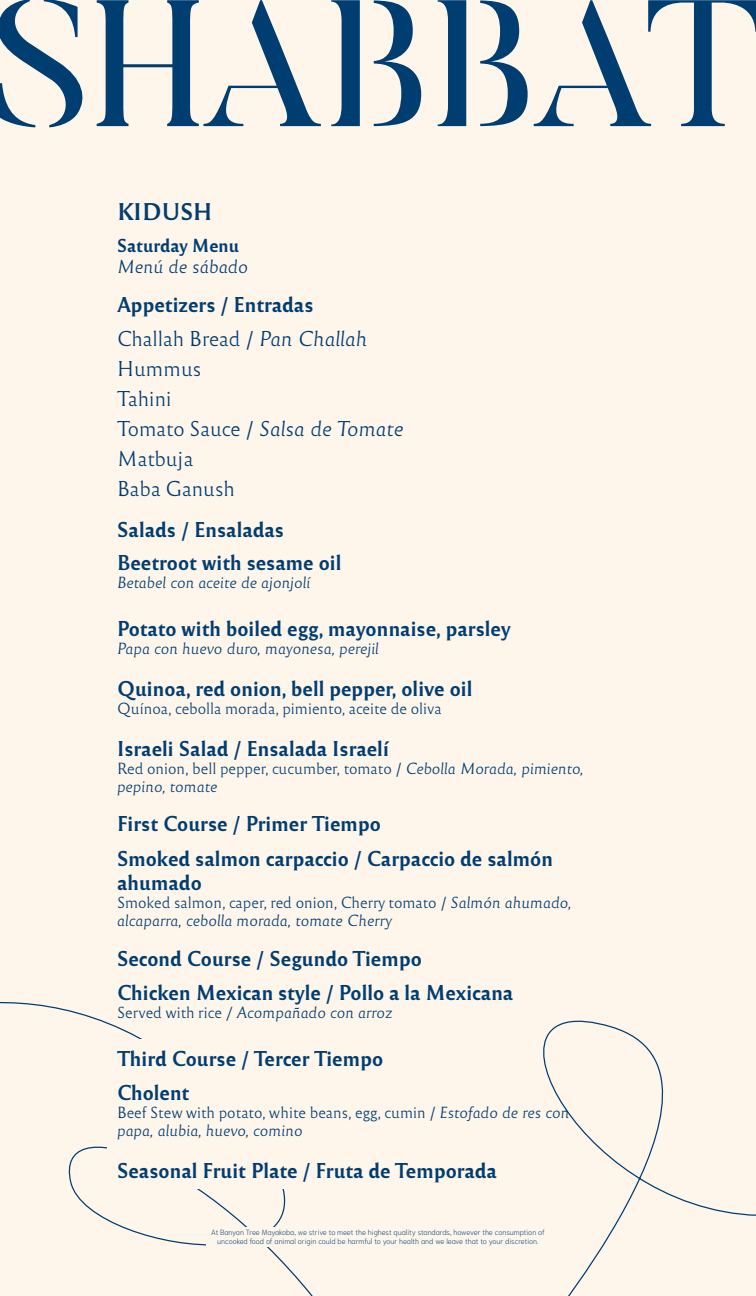
<style>
.page{position:relative;width:756px;height:1296px;background:#fff}
.page>*{position:absolute;margin:0;border:0;box-sizing:border-box;transform-origin:0 0}
.t1{font:178.75px "Butler Stencil";color:#003d71}
.t2{font:22.5px "Reforma 1969 Negra";letter-spacing:-.01em;color:#003d71}
.t3{font:20px/24px "Reforma 1969 Negra";color:#003d71}
.t4{font:20px/30px "Reforma 1969 Blanca";color:#003d71}
.t5{font:20px "Reforma 1969 Blanca Italica";color:#003d71}
.t6{font:17.5px "Reforma 1969 Negra";color:#003d71}
.t7{font:17.5px "Reforma 1969 Blanca Italica";letter-spacing:-.005em;color:#003d71}
.t8{font:15px "Reforma 1969 Blanca";color:#003d71}
.t9{font:15px "Reforma 1969 Blanca Italica";color:#003d71}
.t10{font:200 7.5px/9px "Niramit";letter-spacing:-.005em;color:#003d71;text-align:center}
.s1{font-family:"Reforma 1969 Blanca Italica"}
.s2{font-family:"Reforma 1969 Blanca"}
</style>
<div class="page">
<div style="left:0;top:0;width:755px;height:1295px;background:#fef5eb"></div>
<svg style="left:0;top:1002px;width:312px;height:293px"></svg>
<div style="left:107px;top:1039px;width:202px;height:150px;background:#fef5eb"></div>
<svg style="left:543px;top:1020px;width:212px;height:275px"></svg>
<div style="left:206px;top:1227px;width:100px;height:19px;background:#fef5eb"></div>
<h1 class="t1" style="left:-8px;top:-49px;width:770px">SHABBAT</h1>
<p class="t2" style="left:117px;top:199px;width:96px">KIDUSH</p>
<p class="t6" style="left:117px;top:236px;width:124px">Saturday Menu</p>
<p class="t7" style="left:117px;top:257px;width:133px">Menú de sábado</p>
<p class="t3" style="left:117px;top:293px;width:198px">Appetizers / Entradas</p>
<p class="t4" style="left:117px;top:324px;width:251px">Challah Bread / <span class="s1">Pan Challah<br></span>Hummus<br>Tahini</p>
<p class="t5" style="left:117px;top:417px;width:288px"><span class="s2">Tomato Sauce /</span> Salsa de Tomate</p>
<p class="t4" style="left:117px;top:444px;width:119px">Matbuja<br>Baba Ganush</p>
<p class="t3" style="left:117px;top:517px;width:168px">Salads / Ensaladas</p>
<p class="t3" style="left:117px;top:551px;width:226px">Beetroot with sesame oil</p>
<p class="t9" style="left:117px;top:574px;width:195px">Betabel con aceite de ajonjolí</p>
<p class="t3" style="left:117px;top:617px;width:395px">Potato with boiled egg, mayonnaise, parsley</p>
<p class="t9" style="left:117px;top:640px;width:263px">Papa con huevo duro, mayonesa, perejil</p>
<p class="t3" style="left:117px;top:677px;width:357px">Quinoa, red onion, bell pepper, olive oil</p>
<p class="t8" style="left:117px;top:700px;width:326px">Quínoa, cebolla morada, pimiento, aceite de oliva</p>
<p class="t3" style="left:117px;top:737px;width:273px">Israeli Salad / Ensalada Israelí</p>
<p class="t8" style="left:117px;top:760px;width:468px">Red onion, bell pepper, cucumber, tomato / <span class="s1">Cebolla Morada, pimiento,</span></p>
<p class="t9" style="left:117px;top:778px;width:102px">pepino, tomate</p>
<p class="t3" style="left:117px;top:812px;width:265px">First Course / Primer Tiempo</p>
<p class="t3" style="left:117px;top:846px;width:437px">Smoked salmon carpaccio / Carpaccio de salmón ahumado</p>
<p class="t8" style="left:117px;top:893px;width:456px">Smoked salmon, caper, red onion, Cherry tomato / <span class="s1">Salmón ahumado,</span></p>
<p class="t9" style="left:117px;top:911px;width:277px">alcaparra, cebolla morada, tomate Cherry</p>
<p class="t3" style="left:117px;top:947px;width:306px">Second Course / Segundo Tiempo</p>
<p class="t3" style="left:117px;top:980px;width:398px">Chicken Mexican style / Pollo a la Mexicana</p>
<p class="t9" style="left:117px;top:1004px;width:277px"><span class="s2">Served with rice</span> / Acompañado con arroz</p>
<p class="t3" style="left:117px;top:1046px;width:268px">Third Course / Tercer Tiempo</p>
<p class="t3" style="left:117px;top:1081px;width:74px">Cholent</p>
<p class="t8" style="left:117px;top:1104px;width:453px">Beef Stew with potato, white beans, egg, cumin / <span class="s1">Estofado de res con</span></p>
<p class="t9" style="left:117px;top:1122px;width:187px">papa, alubia, huevo, comino</p>
<p class="t3" style="left:117px;top:1159px;width:381px">Seasonal Fruit Plate / Fruta de Temporada</p>
<p class="t10" style="left:211px;top:1228px;width:335px">At Banyan Tree Mayakoba, we strive to meet the highest quality standards, however the consumption of uncooked food of animal origin could be harmful to your health and we leave that to your discretion.</p>
</div>
